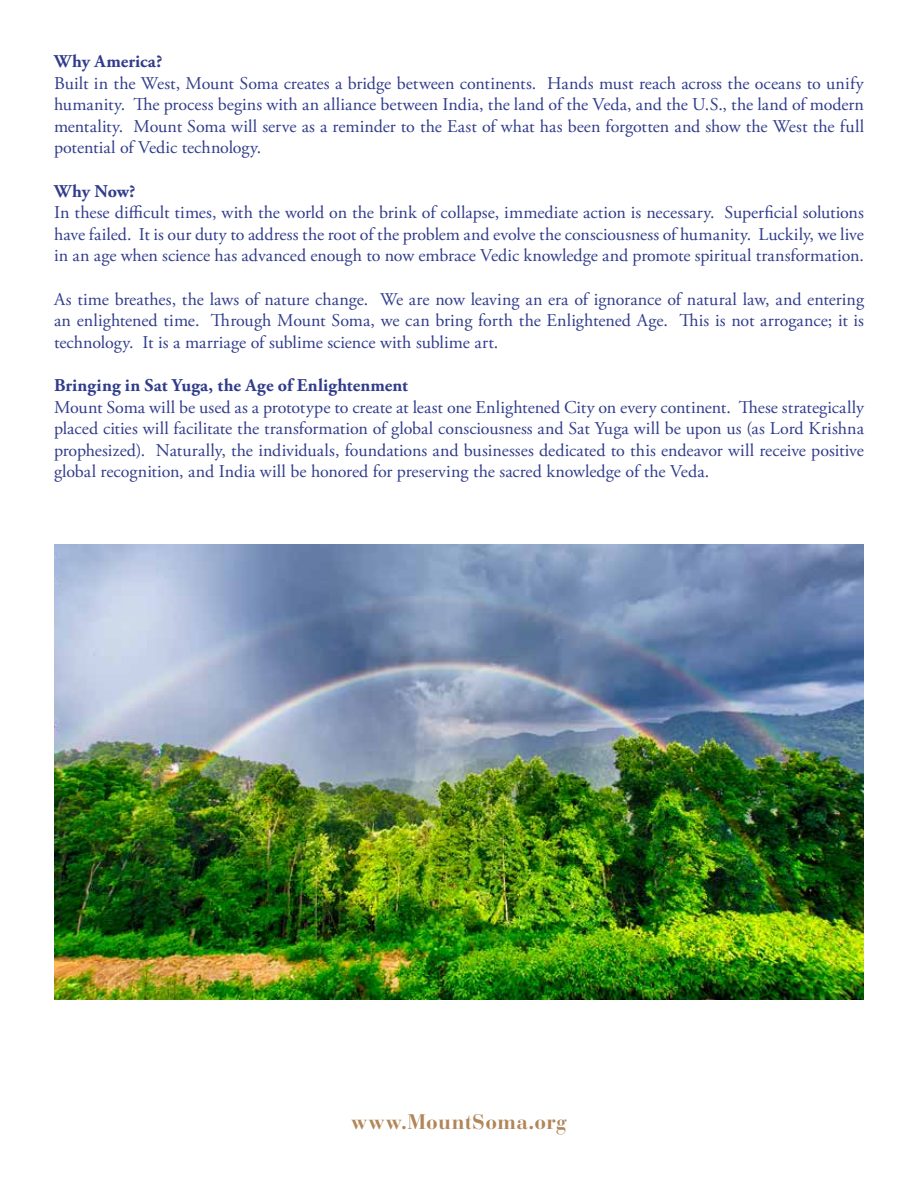
<style>
.page{position:relative;width:918px;height:1188px;background:#fff}
.page>*{position:absolute;margin:0;border:0;box-sizing:border-box;transform-origin:0 0}
.t1{font:700 21px "Bauer Bodoni";letter-spacing:.02em;color:#b18659}
.t2{font:18px/21.6px "Adobe Garamond Pro";color:#303c8b;text-align:justify}
.t3{font:700 18px "Adobe Garamond Pro";letter-spacing:.005em;color:#303c8b}
</style>
<div class="page">
<img style="left:54px;top:544px;width:810px;height:456px">
<p class="t3" style="left:54px;top:51px;width:110px">Why America?</p>
<p class="t2" style="left:54px;top:73px;width:812px">Built in the West, Mount Soma creates a bridge between continents. Hands must reach across the oceans to unify humanity. The process begins with an alliance between India, the land of the Veda, and the U.S., the land of modern mentality. Mount Soma will serve as a reminder to the East of what has been forgotten and show the West the full potential of Vedic technology.</p>
<p class="t3" style="left:54px;top:180px;width:83px">Why Now?</p>
<p class="t2" style="left:54px;top:202px;width:811px">In these difficult times, with the world on the brink of collapse, immediate action is necessary. Superficial solutions have failed. It is our duty to address the root of the problem and evolve the consciousness of humanity. Luckily, we live in an age when science has advanced enough to now embrace Vedic knowledge and promote spiritual transformation.</p>
<p class="t2" style="left:54px;top:289px;width:812px">As time breathes, the laws of nature change. We are now leaving an era of ignorance of natural law, and entering an enlightened time. Through Mount Soma, we can bring forth the Enlightened Age. This is not arrogance; it is technology. It is a marriage of sublime science with sublime art.</p>
<p class="t3" style="left:54px;top:375px;width:355px">Bringing in Sat Yuga, the Age of Enlightenment</p>
<p class="t2" style="left:54px;top:397px;width:812px">Mount Soma will be used as a prototype to create at least one Enlightened City on every continent. These strategically placed cities will facilitate the transformation of global consciousness and Sat Yuga will be upon us (as Lord Krishna prophesized). Naturally, the individuals, foundations and businesses dedicated to this endeavor will receive positive global recognition, and India will be honored for preserving the sacred knowledge of the Veda.</p>
<p class="t1" style="left:351px;top:1109px;width:217px">www.MountSoma.org</p>
</div>
